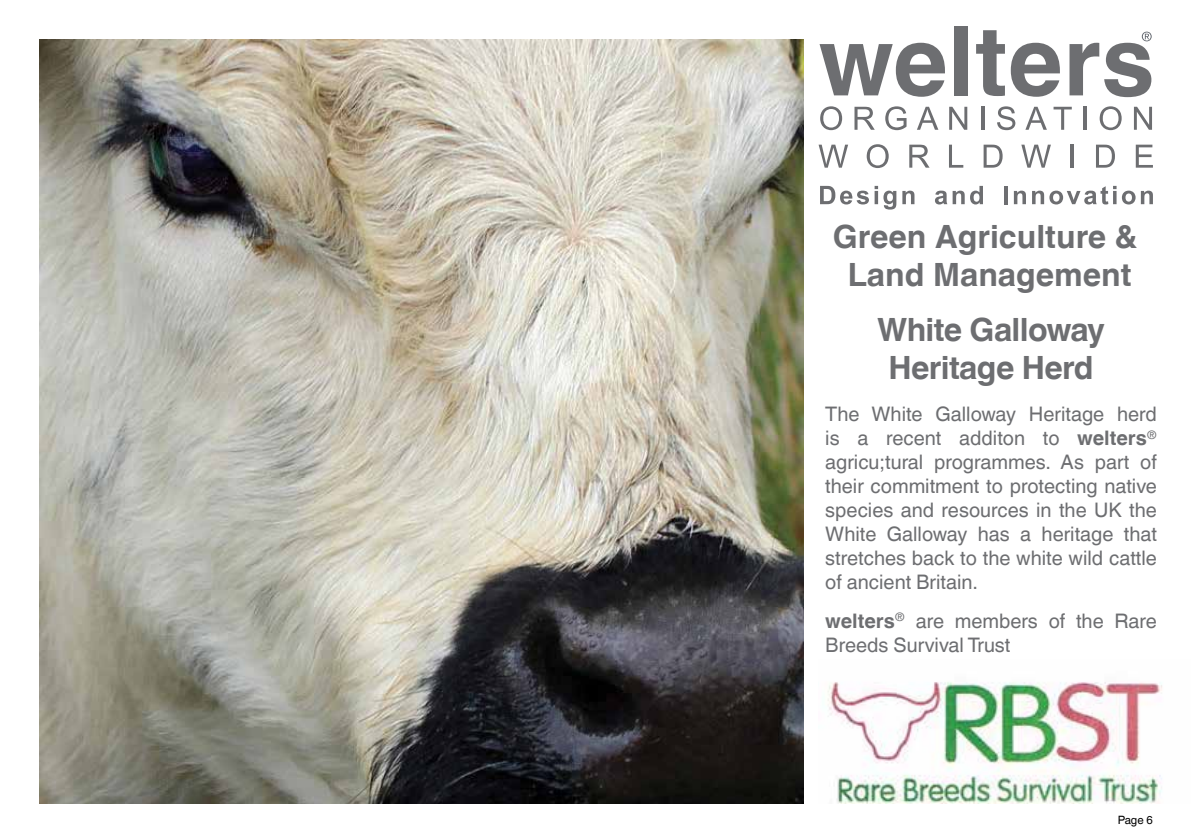
<style>
.page{position:relative;width:1191px;height:840px;background:#fff}
.page>*{position:absolute;margin:0;border:0;box-sizing:border-box;transform-origin:0 0}
.t1{font:700 32px/38.4px "Helvetica World";color:#6d6e71;text-align:center}
.t2{font:700 32px/38.4px "Helvetica World";letter-spacing:-.02em;color:#6d6e71;text-align:center}
.t3{font:20px/24px "Helvetica World";color:#6d6e71;text-align:justify}
.t4{font:11.4px "Helvetica World";color:#000}
.s1{font-weight:700}
</style>
<div class="page">
<svg style="left:819px;top:43px;width:126px;height:54px"></svg>
<div style="left:954px;top:26px;width:14px;height:69px;background:#6d6e71"></div>
<svg style="left:976px;top:30px;width:84px;height:67px"></svg>
<svg style="left:1069px;top:32px;width:82px;height:65px"></svg>
<svg style="left:820px;top:106px;width:22px;height:24px"></svg>
<svg style="left:854px;top:107px;width:20px;height:23px"></svg>
<svg style="left:885px;top:106px;width:21px;height:24px"></svg>
<svg style="left:917px;top:107px;width:21px;height:23px"></svg>
<svg style="left:949px;top:107px;width:18px;height:23px"></svg>
<hr style="left:981px;top:107px;width:3px;height:23px;background:#6d6e71">
<svg style="left:997px;top:106px;width:18px;height:24px"></svg>
<svg style="left:1025px;top:107px;width:22px;height:23px"></svg>
<svg style="left:1053px;top:107px;width:18px;height:23px"></svg>
<hr style="left:1083px;top:107px;width:3px;height:23px;background:#6d6e71">
<svg style="left:1099px;top:106px;width:22px;height:24px"></svg>
<svg style="left:1134px;top:107px;width:18px;height:23px"></svg>
<svg style="left:818px;top:144px;width:30px;height:23px"></svg>
<svg style="left:866px;top:144px;width:22px;height:24px"></svg>
<svg style="left:909px;top:144px;width:20px;height:23px"></svg>
<svg style="left:949px;top:144px;width:14px;height:23px"></svg>
<svg style="left:983px;top:144px;width:19px;height:23px"></svg>
<svg style="left:1021px;top:144px;width:30px;height:23px"></svg>
<hr style="left:1071px;top:144px;width:3px;height:23px;background:#6d6e71">
<svg style="left:1096px;top:144px;width:19px;height:23px"></svg>
<svg style="left:1135px;top:144px;width:18px;height:23px"></svg>
<svg style="left:820px;top:186px;width:76px;height:23px"></svg>
<svg style="left:902px;top:190px;width:12px;height:14px"></svg>
<svg style="left:935px;top:190px;width:29px;height:14px"></svg>
<svg style="left:970px;top:186px;width:13px;height:18px"></svg>
<hr style="left:1004px;top:186px;width:3px;height:18px;background:#6d6e71">
<svg style="left:1014px;top:190px;width:12px;height:14px"></svg>
<svg style="left:1032px;top:186px;width:121px;height:18px"></svg>
<img style="left:39px;top:40px;width:765px;height:763px">
<img style="left:827px;top:682px;width:335px;height:121px">
<h1 class="t1" style="left:833px;top:217px;width:306px">Green Agriculture &amp;<br>Land Management</h1>
<h1 class="t2" style="left:877px;top:310px;width:229px">White Galloway<br>Heritage Herd</h1>
<p class="t3" style="left:825px;top:402px;width:333px">The White Galloway Heritage herd is a recent additon to <span class="s1">welters</span><sup>® </sup>agricu;tural programmes. As part of their commitment to protecting native species and resources in the UK the White Galloway has a heritage that stretches back to the white wild cattle of ancient Britain.</p>
<p class="t3" style="left:825px;top:608px;width:333px"><span class="s1">welters</span><sup>®</sup> are members of the Rare<br>Breeds Survival Trust</p>
<p class="t4" style="left:1117px;top:812px;width:37px">Page 6</p>
</div>
